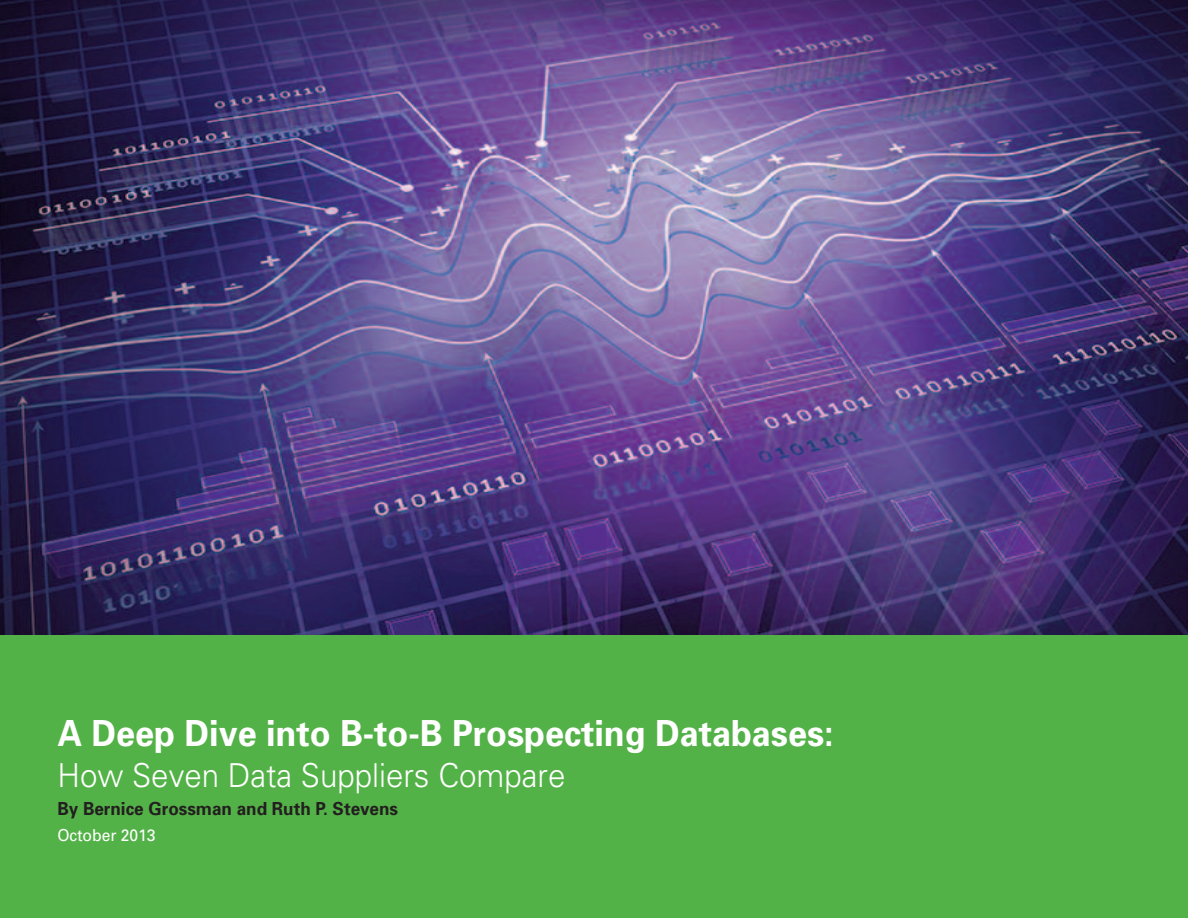
<style>
.page{position:relative;width:1188px;height:918px;background:#fff}
.page>*{position:absolute;margin:0;border:0;box-sizing:border-box;transform-origin:0 0}
.t1{font:700 36px "Univers";color:#fff;scale:.95 1}
.t2{font:300 33px "Univers";color:#fff;scale:.95 1}
.t3{font:700 18px "Univers";color:#231f20;scale:.95 1}
.t4{font:16.5px "Univers";color:#fff;scale:.95 1}
</style>
<div class="page">
<img style="left:0;top:0;width:1188px;height:635px">
<div style="left:0;top:635px;width:1188px;height:283px;background:#53b247"></div>
<p class="t1" style="left:57px;top:720px;width:819px">A Deep Dive into B-to-B Prospecting Databases:</p>
<p class="t2" style="left:57px;top:763px;width:536px">How Seven Data Suppliers Compare</p>
<p class="t3" style="left:57px;top:802px;width:360px">By Bernice Grossman and Ruth P. Stevens</p>
<p class="t4" style="left:57px;top:829px;width:105px">October 2013</p>
</div>
